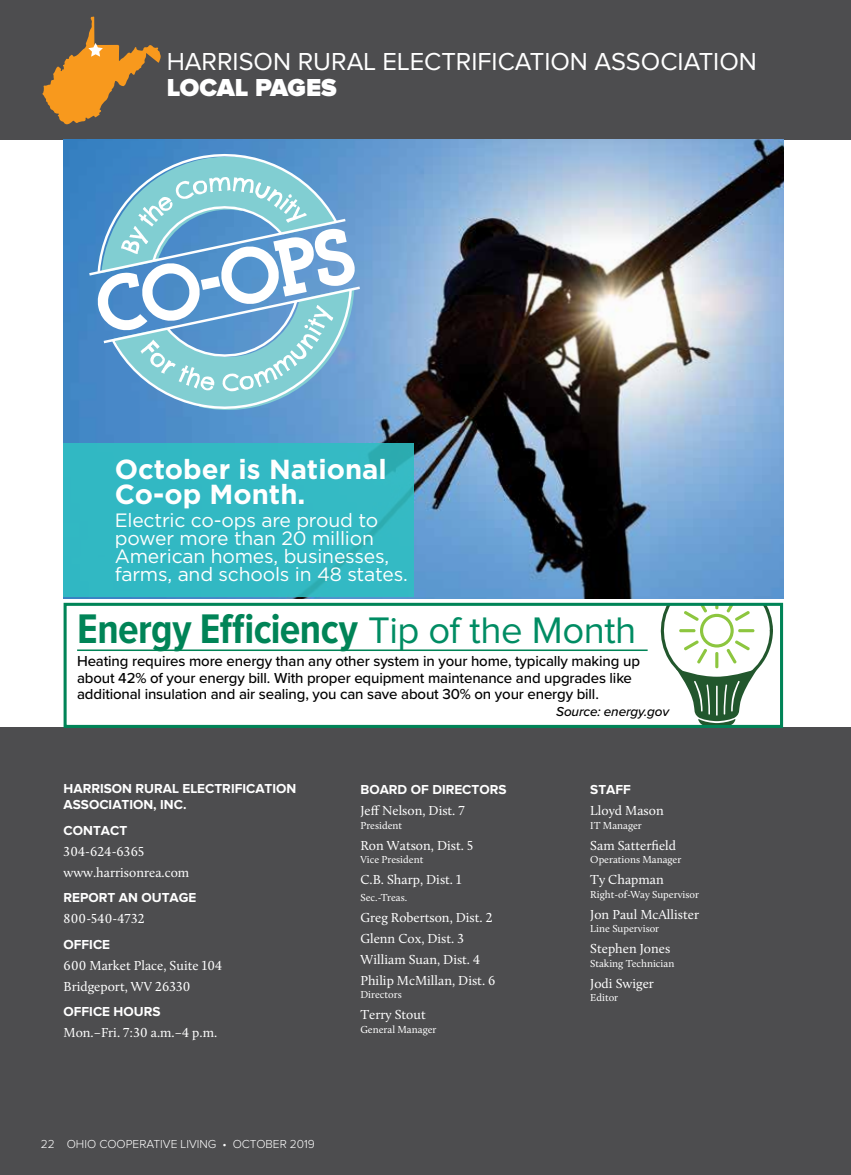
<style>
.page{position:relative;width:851px;height:1175px;background:#fff}
.page>*{position:absolute;margin:0;border:0;box-sizing:border-box;transform-origin:0 0}
.t1{font:700 42.9px "Proxima Nova Cond";letter-spacing:-.015em;color:#008457}
.t2{font:700 27.6px/25.3px "Gotham";color:#fff}
.t3{font:25.5px "Proxima Nova";color:#fff}
.t4{font:900 25.5px "Proxima Nova";letter-spacing:-.005em;color:#fff}
.t5{font:19.35px/17.9px "Gotham";letter-spacing:-.01em;color:#fff}
.t6{font:500 15px/16.5px "Proxima Nova";letter-spacing:-.01em;color:#000}
.t7{font:13.5px/21px "Calluna";color:#fff}
.t8{font:700 13.5px/16.5px "Proxima Nova";color:#fff}
.t9{font:italic 500 13.5px "Proxima Nova";letter-spacing:-.01em;color:#000}
.t10{font:300 12px "Proxima Nova";color:#fff}
.t11{font:10.5px "Calluna";color:#fff}
.s1{font-family:"Proxima Nova";font-weight:400;font-size:38.25px;color:#008c63}
</style>
<div class="page">
<div style="left:0;top:0;width:850px;height:140px;background:#4d4d4f"></div>
<svg style="left:42px;top:16px;width:119px;height:108px"></svg>
<div style="left:0;top:728px;width:850px;height:446px;background:#4d4d4f"></div>
<svg style="left:660px;top:607px;width:113px;height:117px"></svg>
<hr style="left:77px;top:649px;width:570px;height:2px;background:#008457">
<div style="left:64px;top:603px;width:719px;height:125px;border:3px solid #008457"></div>
<img style="left:64px;top:140px;width:719px;height:458px">
<div style="left:64px;top:443px;width:350px;height:154px;background:#30bec3"></div>
<svg style="left:89px;top:145px;width:271px;height:273px;background:#7db4d5"></svg>
<h3 class="t3" style="left:167px;top:50px;width:591px">HARRISON RURAL ELECTRIFICATION ASSOCIATION</h3>
<h3 class="t4" style="left:167px;top:73px;width:172px">LOCAL PAGES</h3>
<h2 class="t2" style="left:115px;top:456px;width:273px">October is National<br>Co-op Month.</h2>
<h3 class="t5" style="left:115px;top:511px;width:294px">Electric co-ops are proud to power more than 20 million<br>American homes, businesses, farms, and schools in 48 states.</h3>
<h1 class="t1" style="left:77px;top:605px;width:560px">Energy Efficiency <span class="s1">Tip of the Month</span></h1>
<p class="t6" style="left:77px;top:652px;width:564px">Heating requires more energy than any other system in your home, typically making up about 42% of your energy bill. With proper equipment maintenance and upgrades like additional insulation and air sealing, you can save about 30% on your energy bill.</p>
<p class="t9" style="left:556px;top:701px;width:114px">Source: energy.gov</p>
<p class="t8" style="left:64px;top:780px;width:234px">HARRISON RURAL ELECTRIFICATION<br>ASSOCIATION, INC.</p>
<p class="t8" style="left:64px;top:822px;width:65px">CONTACT</p>
<p class="t7" style="left:64px;top:840px;width:127px">304-624-6365 www.harrisonrea.com</p>
<p class="t8" style="left:64px;top:890px;width:134px">REPORT AN OUTAGE</p>
<p class="t7" style="left:64px;top:908px;width:82px">800-540-4732</p>
<p class="t8" style="left:64px;top:936px;width:48px">OFFICE</p>
<p class="t7" style="left:64px;top:954px;width:160px">600 Market Place, Suite 104<br>Bridgeport, WV 26330</p>
<p class="t8" style="left:64px;top:1004px;width:98px">OFFICE HOURS</p>
<p class="t7" style="left:64px;top:1022px;width:155px">Mon.–Fri. 7:30 a.m.–4 p.m.</p>
<p class="t10" style="left:41px;top:1138px;width:275px">22 OHIO COOPERATIVE LIVING • OCTOBER 2019</p>
<p class="t8" style="left:360px;top:782px;width:148px">BOARD OF DIRECTORS</p>
<p class="t7" style="left:360px;top:800px;width:106px">Jeff Nelson, Dist. 7</p>
<p class="t11" style="left:360px;top:818px;width:43px">President</p>
<p class="t7" style="left:360px;top:834px;width:114px">Ron Watson, Dist. 5</p>
<p class="t11" style="left:360px;top:853px;width:64px">Vice President</p>
<p class="t7" style="left:360px;top:869px;width:103px">C.B. Sharp, Dist. 1</p>
<p class="t11" style="left:360px;top:890px;width:48px">Sec.-Treas.</p>
<p class="t7" style="left:360px;top:906px;width:136px">Greg Robertson, Dist. 2<br>Glenn Cox, Dist. 3<br>William Suan, Dist. 4<br>Philip McMillan, Dist. 6</p>
<p class="t11" style="left:360px;top:988px;width:43px">Directors</p>
<p class="t7" style="left:360px;top:1004px;width:67px">Terry Stout</p>
<p class="t11" style="left:360px;top:1022px;width:78px">General Manager</p>
<p class="t8" style="left:590px;top:782px;width:42px">STAFF</p>
<p class="t7" style="left:590px;top:800px;width:75px">Lloyd Mason</p>
<p class="t11" style="left:590px;top:818px;width:53px">IT Manager</p>
<p class="t7" style="left:590px;top:834px;width:87px">Sam Satterfield</p>
<p class="t11" style="left:590px;top:853px;width:93px">Operations Manager</p>
<p class="t7" style="left:590px;top:869px;width:75px">Ty Chapman</p>
<p class="t11" style="left:590px;top:887px;width:110px">Right-of-Way Supervisor</p>
<p class="t7" style="left:590px;top:903px;width:110px">Jon Paul McAllister</p>
<p class="t11" style="left:590px;top:922px;width:70px">Line Supervisor</p>
<p class="t7" style="left:590px;top:938px;width:81px">Stephen Jones</p>
<p class="t11" style="left:590px;top:956px;width:86px">Staking Technician</p>
<p class="t7" style="left:590px;top:972px;width:65px">Jodi Swiger</p>
<p class="t11" style="left:590px;top:991px;width:29px">Editor</p>
</div>
